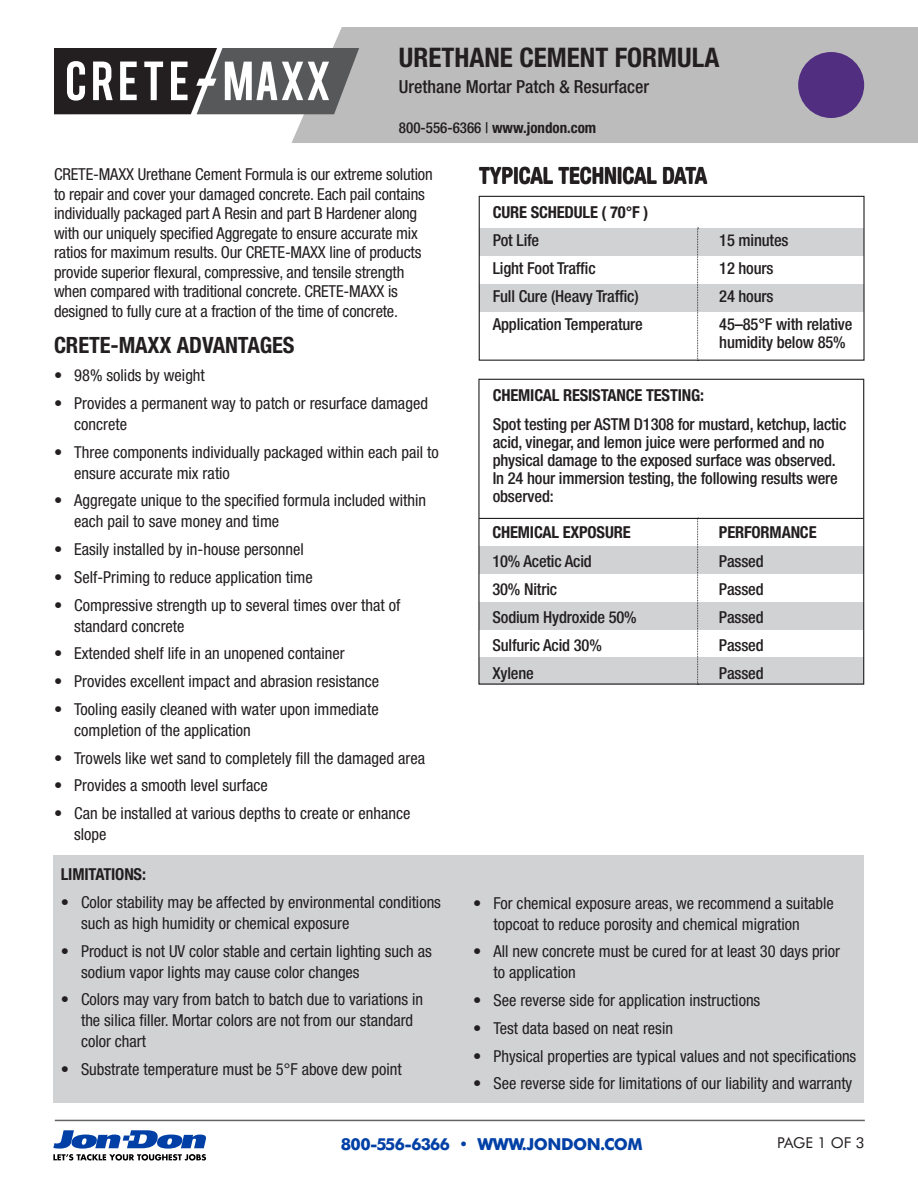
<style>
.page{position:relative;width:918px;height:1188px;background:#fff}
.page>*{position:absolute;margin:0;border:0;box-sizing:border-box;transform-origin:0 0}
.sub_heads{font:700 condensed 27px "Helvetica Neue LT Std";color:#231f20}
.sub_heads-2{font:700 condensed 22.5px "Helvetica Neue LT Std";letter-spacing:-.005em;color:#231f20}
.sub_heads-3{font:500 condensed 18px "Helvetica Neue LT Std";color:#231f20}
.Bulleted_lists{font:condensed 16.5px/21px "Helvetica Neue LT Std";color:#231f20}
.Chart_text{font:500 condensed 16.5px/18px "Helvetica Neue LT Std";letter-spacing:-.01em;color:#231f20}
.body_copy{font:condensed 16.5px/19.5px "Helvetica Neue LT Std";letter-spacing:-.01em;color:#231f20}
.Chart_text-2{font:700 condensed 16.5px "Helvetica Neue LT Std";letter-spacing:-.01em;color:#231f20}
.t1{font:800 16.5px "Futura BT";letter-spacing:-.03em;color:#0040a6}
.body_copy-2{font:700 condensed 16.5px "Helvetica Neue LT Std";letter-spacing:-.01em;color:#231f20}
.sub_heads-4{font:700 condensed 15px "Helvetica Neue LT Std";color:#231f20}
.t2{font:15px "Futura BT";letter-spacing:-.01em;color:#231f20}
.s1{font-weight:500}
</style>
<div class="page">
<div style="left:479px;top:228px;width:385px;height:28px;background:#d1d2d4"></div>
<div style="left:479px;top:284px;width:385px;height:27px;background:#d1d2d4"></div>
<div style="left:479px;top:196px;width:386px;height:165px;border:1px solid #231f20"></div>
<svg style="left:697px;top:228px;width:2px;height:133px"></svg>
<div style="left:53px;top:855px;width:811px;height:248px;background:#d1d2d4"></div>
<div style="left:479px;top:546px;width:385px;height:28px;background:#d1d2d4"></div>
<div style="left:479px;top:602px;width:385px;height:28px;background:#d1d2d4"></div>
<div style="left:479px;top:657px;width:385px;height:28px;background:#d1d2d4"></div>
<svg style="left:697px;top:519px;width:2px;height:164px"></svg>
<div style="left:478px;top:379px;width:386px;height:306px;border:1px solid #231f20"></div>
<hr style="left:479px;top:518px;width:385px;height:1px;background:#231f20">
<svg style="left:53px;top:1130px;width:154px;height:31px"></svg>
<hr style="left:55px;top:1120px;width:810px;height:1px;background:#636366">
<div style="left:291px;top:27px;width:627px;height:116px;background:#bdbcbc"></div>
<svg style="left:54px;top:48px;width:305px;height:66px"></svg>
<div style="left:798px;top:52px;width:66px;height:66px;background:#522e81;border-radius:50%"></div>
<p class="sub_heads" style="left:399px;top:41px;width:322px">URETHANE CEMENT FORMULA</p>
<p class="sub_heads-3" style="left:399px;top:76px;width:252px">Urethane Mortar Patch &amp; Resurfacer</p>
<p class="sub_heads-4" style="left:399px;top:118px;width:199px"><span class="s1">800-556-6366 |</span> www.jondon.com</p>
<p class="body_copy" style="left:54px;top:164px;width:380px">CRETE-MAXX Urethane Cement Formula is our extreme solution to repair and cover your damaged concrete. Each pail contains individually packaged part A Resin and part B Hardener along with our uniquely specified Aggregate to ensure accurate mix ratios for maximum results. Our CRETE-MAXX line of products provide superior flexural, compressive, and tensile strength when compared with traditional concrete. CRETE-MAXX is designed to fully cure at a fraction of the time of concrete.</p>
<p class="sub_heads-2" style="left:54px;top:332px;width:242px">CRETE-MAXX ADVANTAGES</p>
<p class="Bulleted_lists" style="left:54px;top:365px;width:152px">• 98% solids by weight</p>
<p class="Bulleted_lists" style="left:74px;top:392px;width:355px;text-indent:-20px">• Provides a permanent way to patch or resurface damaged concrete</p>
<p class="Bulleted_lists" style="left:74px;top:441px;width:366px;text-indent:-20px">• Three components individually packaged within each pail to ensure accurate mix ratio</p>
<p class="Bulleted_lists" style="left:74px;top:490px;width:353px;text-indent:-20px">• Aggregate unique to the specified formula included within each pail to save money and time</p>
<p class="Bulleted_lists" style="left:54px;top:539px;width:251px">• Easily installed by in-house personnel</p>
<p class="Bulleted_lists" style="left:54px;top:566px;width:260px">• Self-Priming to reduce application time</p>
<p class="Bulleted_lists" style="left:74px;top:594px;width:328px;text-indent:-20px">• Compressive strength up to several times over that of standard concrete</p>
<p class="Bulleted_lists" style="left:54px;top:643px;width:292px">• Extended shelf life in an unopened container</p>
<p class="Bulleted_lists" style="left:54px;top:671px;width:327px">• Provides excellent impact and abrasion resistance</p>
<p class="Bulleted_lists" style="left:74px;top:698px;width:306px;text-indent:-20px">• Tooling easily cleaned with water upon immediate completion of the application</p>
<p class="Bulleted_lists" style="left:54px;top:747px;width:373px">• Trowels like wet sand to completely fill the damaged area</p>
<p class="Bulleted_lists" style="left:54px;top:775px;width:215px">• Provides a smooth level surface</p>
<p class="Bulleted_lists" style="left:74px;top:803px;width:338px;text-indent:-20px">• Can be installed at various depths to create or enhance slope</p>
<p class="body_copy-2" style="left:61px;top:864px;width:87px">LIMITATIONS:</p>
<p class="Bulleted_lists" style="left:81px;top:891px;width:361px;text-indent:-20px">• Color stability may be affected by environmental conditions such as high humidity or chemical exposure</p>
<p class="Bulleted_lists" style="left:81px;top:940px;width:352px;text-indent:-20px">• Product is not UV color stable and certain lighting such as sodium vapor lights may cause color changes</p>
<p class="Bulleted_lists" style="left:81px;top:989px;width:344px;text-indent:-20px">• Colors may vary from batch to batch due to variations in the silica filler. Mortar colors are not from our standard color chart</p>
<p class="Bulleted_lists" style="left:61px;top:1059px;width:343px">• Substrate temperature must be 5°F above dew point</p>
<p class="sub_heads-2" style="left:479px;top:163px;width:230px">TYPICAL TECHNICAL DATA</p>
<p class="Chart_text-2" style="left:493px;top:202px;width:157px">CURE SCHEDULE ( 70°F )</p>
<p class="Chart_text" style="left:493px;top:231px;width:48px">Pot Life</p>
<p class="Chart_text" style="left:719px;top:231px;width:71px">15 minutes</p>
<p class="Chart_text" style="left:493px;top:259px;width:104px">Light Foot Traffic</p>
<p class="Chart_text" style="left:719px;top:259px;width:56px">12 hours</p>
<p class="Chart_text" style="left:493px;top:287px;width:147px">Full Cure (Heavy Traffic)</p>
<p class="Chart_text" style="left:719px;top:287px;width:56px">24 hours</p>
<p class="Chart_text" style="left:493px;top:315px;width:152px">Application Temperature</p>
<p class="Chart_text" style="left:719px;top:315px;width:135px">45–85°F with relative humidity below 85%</p>
<p class="Chart_text-2" style="left:493px;top:386px;width:213px">CHEMICAL RESISTANCE TESTING:</p>
<p class="Chart_text" style="left:493px;top:414px;width:355px">Spot testing per ASTM D1308 for mustard, ketchup, lactic acid, vinegar, and lemon juice were performed and no physical damage to the exposed surface was observed.<br>In 24 hour immersion testing, the following results were observed:</p>
<p class="Chart_text-2" style="left:492px;top:523px;width:140px">CHEMICAL EXPOSURE</p>
<p class="Chart_text-2" style="left:719px;top:523px;width:99px">PERFORMANCE</p>
<p class="Chart_text" style="left:492px;top:551px;width:101px">10% Acetic Acid</p>
<p class="Chart_text" style="left:719px;top:551px;width:46px">Passed</p>
<p class="Chart_text" style="left:492px;top:579px;width:66px">30% Nitric</p>
<p class="Chart_text" style="left:719px;top:579px;width:46px">Passed</p>
<p class="Chart_text" style="left:492px;top:608px;width:146px">Sodium Hydroxide 50%</p>
<p class="Chart_text" style="left:719px;top:608px;width:46px">Passed</p>
<p class="Chart_text" style="left:492px;top:636px;width:111px">Sulfuric Acid 30%</p>
<p class="Chart_text" style="left:719px;top:636px;width:46px">Passed</p>
<p class="Chart_text" style="left:492px;top:664px;width:43px">Xylene</p>
<p class="Chart_text" style="left:719px;top:664px;width:46px">Passed</p>
<p class="Bulleted_lists" style="left:494px;top:892px;width:342px;text-indent:-20px">• For chemical exposure areas, we recommend a suitable topcoat to reduce porosity and chemical migration</p>
<p class="Bulleted_lists" style="left:494px;top:941px;width:348px;text-indent:-20px">• All new concrete must be cured for at least 30 days prior to application</p>
<p class="Bulleted_lists" style="left:473px;top:990px;width:289px">• See reverse side for application instructions</p>
<p class="Bulleted_lists" style="left:473px;top:1017px;width:201px">• Test data based on neat resin</p>
<p class="Bulleted_lists" style="left:473px;top:1045px;width:385px">• Physical properties are typical values and not specifications</p>
<p class="Bulleted_lists" style="left:473px;top:1073px;width:381px">• See reverse side for limitations of our liability and warranty</p>
<p class="t1" style="left:341px;top:1132px;width:303px">800-556-6366 • WWW.JONDON.COM</p>
<p class="t2" style="left:777px;top:1132px;width:89px">PAGE 1 OF 3</p>
</div>
